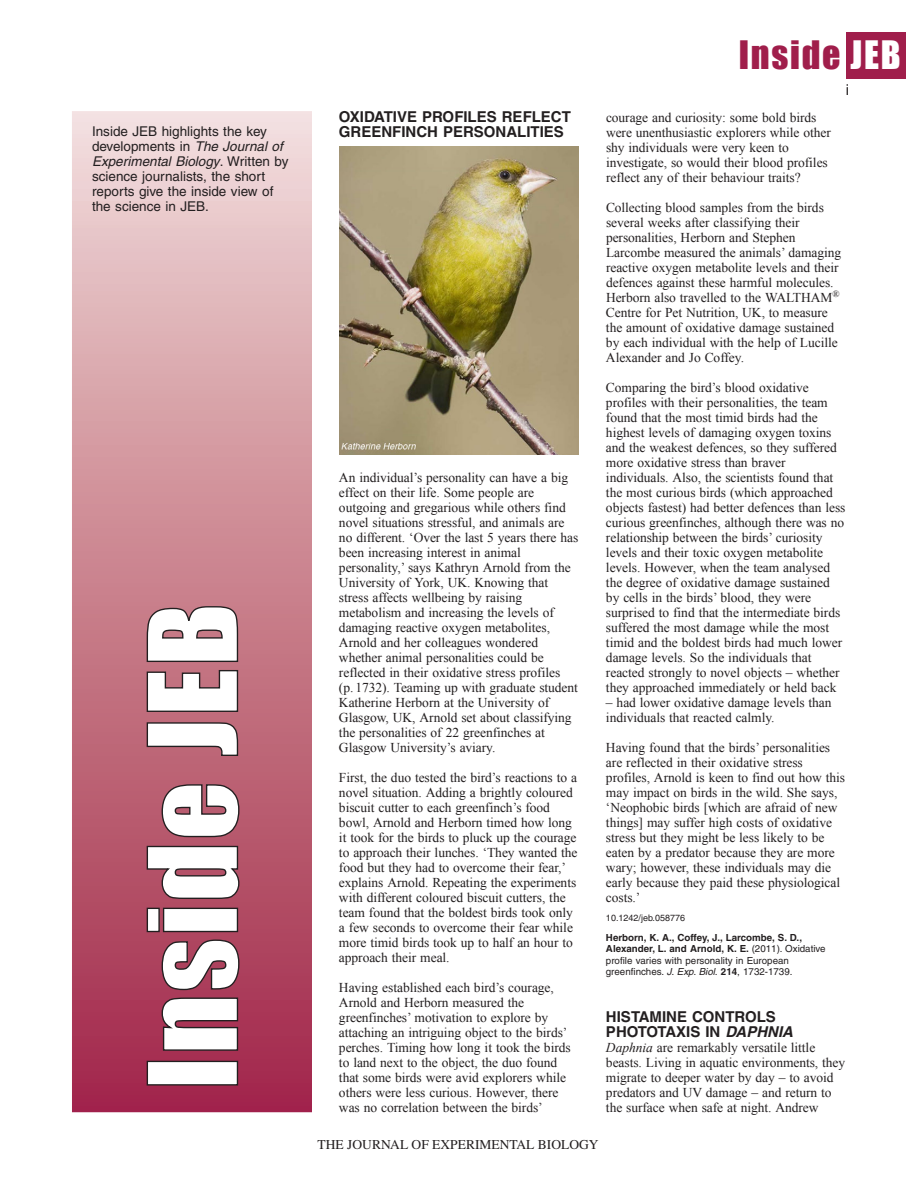
<style>
.page{position:relative;width:918px;height:1188px;background:#fff}
.page>*{position:absolute;margin:0;border:0;box-sizing:border-box;transform-origin:0 0}
.t1{font:114px "Impact";letter-spacing:.025em;color:#fff}
.t2{font:36px "Impact";letter-spacing:.05em;color:#a01e4b}
.t3{font:700 15px/15px "Helvetica";color:#231f20}
.t4{font:15px "Helvetica";color:#231f20}
.t5{font:13.5px/15px "Times New Roman";letter-spacing:-.005em;color:#231f20}
.t6{font:13.5px/15px "Helvetica";color:#231f20}
.t7{font:13.5px "Times";color:#231f20}
.t8{font:9.75px/11.2px "Helvetica";color:#231f20}
.t9{font:9px "Helvetica";color:#231f20}
.s1{font-style:italic}
.s2{color:#fff}
.s3{font-weight:700}
</style>
<div class="page">
<div style="left:846px;top:32px;width:60px;height:46px;background:#a01e4b"></div>
<div style="left:72px;top:111px;width:240px;height:1001px;background:linear-gradient(to bottom,#f1dcd8,#a02444)"></div>
<img style="left:339px;top:147px;width:240px;height:307px">
<p class="t6" style="left:92px;top:125px;width:198px">Inside JEB highlights the key developments in <span class="s1">The Journal of<br>Experimental Biology</span>. W r i t t e n b y science journalists, the short reports give the inside view of the science in JEB.</p>
<h1 class="t1" style="left:123px;top:1090px;width:488px;rotate:-90deg">Inside JEB</h1>
<p class="t3" style="left:339px;top:111px;width:233px">OXIDATIVE PROFILES REFLECT<br>GREENFINCH PERSONALITIES</p>
<p class="t5" style="left:339px;top:470px;width:241px">An individual’s personality can have a big effect on their life. Some people are outgoing and gregarious while others find novel situations stressful, and animals are no different. ‘Over the last 5 years there has been increasing interest in animal personality,’ says Kathryn Arnold from the University of York, UK. Knowing that stress affects wellbeing by raising metabolism and increasing the levels of damaging reactive oxygen metabolites, Arnold and her colleagues wondered whether animal personalities could be reflected in their oxidative stress profiles<br>(p. 1732). Teaming up with graduate student Katherine Herborn at the University of Glasgow, UK, Arnold set about classifying the personalities of 22 greenfinches at Glasgow University’s aviary.</p>
<p class="t5" style="left:339px;top:770px;width:240px">First, the duo tested the bird’s reactions to a novel situation. Adding a brightly coloured biscuit cutter to each greenfinch’s food bowl, Arnold and Herborn timed how long it took for the birds to pluck up the courage to approach their lunches. ‘They wanted the food but they had to overcome their fear,’ explains Arnold. Repeating the experiments with different coloured biscuit cutters, the team found that the boldest birds took only a few seconds to overcome their fear while more timid birds took up to half an hour to approach their meal.</p>
<p class="t5" style="left:339px;top:980px;width:233px">Having established each bird’s courage, Arnold and Herborn measured the greenfinches’ motivation to explore by attaching an intriguing object to the birds’ perches. Timing how long it took the birds to land next to the object, the duo found that some birds were avid explorers while others were less curious. However, there was no correlation between the birds’</p>
<h2 class="t2" style="left:739px;top:33px;width:163px">Inside <span class="s2">JEB</span></h2>
<p class="t4" style="left:846px;top:84px;width:5px">i</p>
<p class="t5" style="left:606px;top:110px;width:226px">courage and curiosity: some bold birds were unenthusiastic explorers while other shy individuals were very keen to investigate, so would their blood profiles reflect any of their behaviour traits?</p>
<p class="t5" style="left:606px;top:200px;width:237px">Collecting blood samples from the birds several weeks after classifying their personalities, Herborn and Stephen Larcombe measured the animals’ damaging reactive oxygen metabolite levels and their defences against these harmful molecules.<br>Herborn also travelled to the WALTHAM<sup>® </sup>Centre for Pet Nutrition, UK, to measure the amount of oxidative damage sustained by each individual with the help of Lucille Alexander and Jo Coffey.</p>
<p class="t5" style="left:606px;top:380px;width:241px">Comparing the bird’s blood oxidative profiles with their personalities, the team found that the most timid birds had the highest levels of damaging oxygen toxins and the weakest defences, so they suffered more oxidative stress than braver individuals. Also, the scientists found that the most curious birds (which approached objects fastest) had better defences than less curious greenfinches, although there was no relationship between the birds’ curiosity levels and their toxic oxygen metabolite levels. However, when the team analysed the degree of oxidative damage sustained by cells in the birds’ blood, they were surprised to find that the intermediate birds suffered the most damage while the most timid and the boldest birds had much lower damage levels. So the individuals that reacted strongly to novel objects – whether they approached immediately or held back</p>
<p class="t5" style="left:606px;top:695px;width:227px">– had lower oxidative damage levels than individuals that reacted calmly.</p>
<p class="t5" style="left:606px;top:740px;width:241px">Having found that the birds’ personalities are reflected in their oxidative stress profiles, Arnold is keen to find out how this may impact on birds in the wild. She says, ‘Neophobic birds [which are afraid of new things] may suffer high costs of oxidative stress but they might be less likely to be eaten by a predator because they are more wary; however, these individuals may die early because they paid these physiological costs.’</p>
<p class="t9" style="left:606px;top:915px;width:81px">10.1242/jeb.058776</p>
<p class="t8" style="left:606px;top:933px;width:221px"><span class="s3">Herborn, K. A., Coffey, J., Larcombe, S. D., Alexander, L. and Arnold, K. E.</span> (2011). Oxidative profile varies with personality in European greenfinches. <span class="s1">J. Exp. Biol.</span> <span class="s3">214</span>, 1732-1739.</p>
<p class="t3" style="left:606px;top:1011px;width:192px">HISTAMINE CONTROLS<br>PHOTOTAXIS IN <span class="s1">DAPHNIA</span></p>
<p class="t5" style="left:606px;top:1040px;width:241px"><span class="s1">Daphnia</span> are remarkably versatile little beasts. Living in aquatic environments, they migrate to deeper water by day – to avoid predators and UV damage – and return to the surface when safe at night. Andrew</p>
<p class="t7" style="left:318px;top:1137px;width:282px">THE JOURNAL OF EXPERIMENTAL BIOLOGY</p>
</div>
